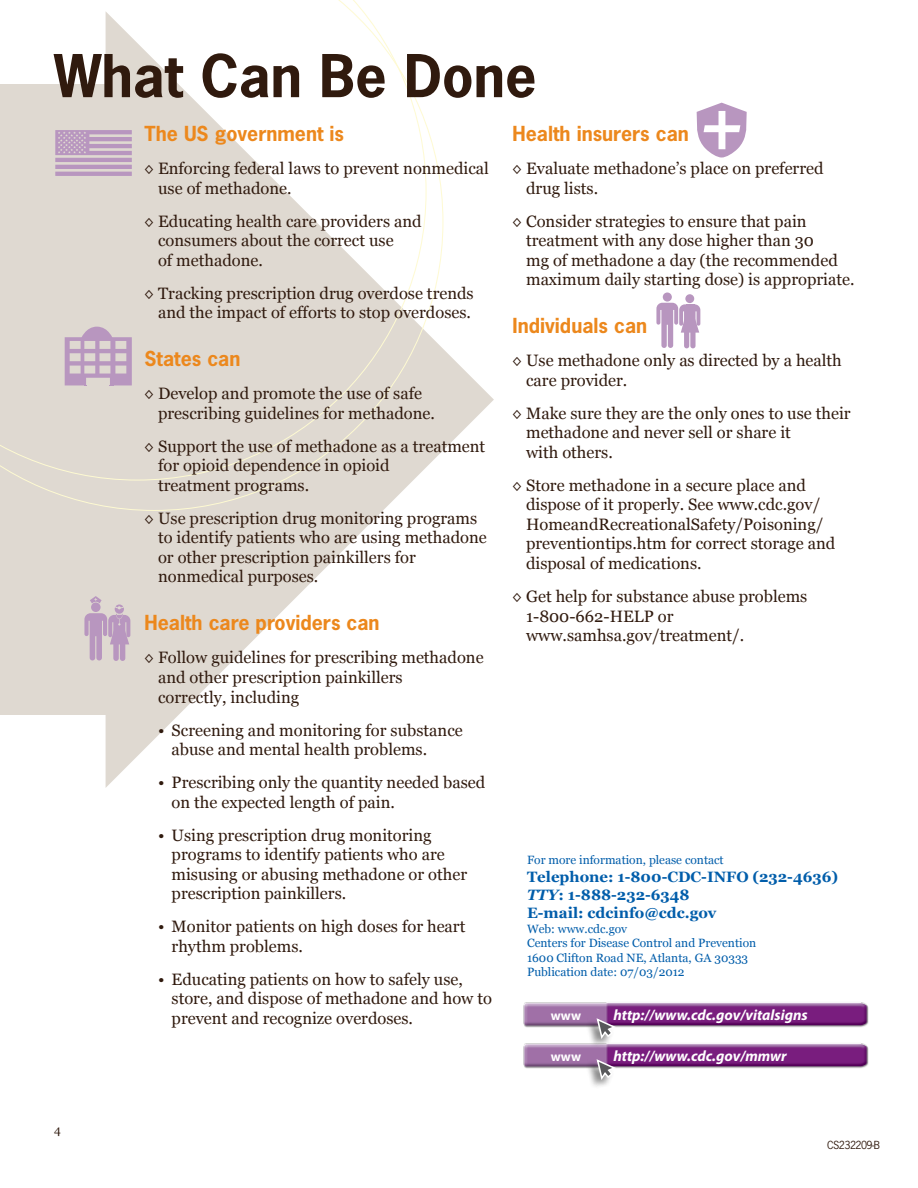
<style>
.page{position:relative;width:918px;height:1188px;background:#fff}
.page>*{position:absolute;margin:0;border:0;box-sizing:border-box;transform-origin:0 0}
.t1{font:700 55.5px "News Gothic Std";color:#301a0e}
.t2{font:700 19.5px "News Gothic Std";color:#ec881d}
.t3{font:16.5px/19.5px "Georgia";color:#301a0e}
.t4{font:700 15px/18px "Georgia";color:#005daa}
.t5{font:italic 700 15px "Myriad Pro";color:#fff}
.t6{font:700 13.2px "Myriad Pro";letter-spacing:.02em;color:#fff}
.t7{font:12px/14.4px "Georgia";color:#005daa}
.t8{font:12px "Georgia";color:#301a0e}
.t9{font:10.5px "News Gothic Std";letter-spacing:-.05em;color:#301a0e}
.s1{font-style:italic}
</style>
<div class="page">
<svg style="left:106px;top:211px;width:388px;height:576px"></svg>
<div style="left:0;top:84px;width:141px;height:631px;background:#dfd9d1"></div>
<svg style="left:25px;top:123px;width:418px;height:388px"></svg>
<svg style="left:0;top:0;width:426px;height:480px"></svg>
<svg style="left:65px;top:326px;width:67px;height:59px"></svg>
<img style="left:523px;top:1002px;width:346px;height:26px">
<img style="left:523px;top:1043px;width:346px;height:26px">
<div style="left:586px;top:1018px;width:30px;height:31px;background:#000;opacity:.45"></div>
<svg style="left:596px;top:1018px;width:22px;height:23px"></svg>
<div style="left:586px;top:1059px;width:30px;height:31px;background:#000;opacity:.45"></div>
<svg style="left:596px;top:1058px;width:22px;height:24px"></svg>
<svg style="left:697px;top:103px;width:50px;height:55px"></svg>
<svg style="left:55px;top:130px;width:77px;height:46px"></svg>
<svg style="left:84px;top:596px;width:46px;height:65px"></svg>
<svg style="left:656px;top:292px;width:44px;height:56px"></svg>
<div style="left:685px;top:294px;width:9px;height:9px;background:#b896bf;border-radius:50%"></div>
<div style="left:686px;top:304px;width:9px;height:11px;background:#b896bf"></div>
<h1 class="t1" style="left:54px;top:39px;width:484px">What Can Be Done</h1>
<p class="t8" style="left:54px;top:1123px;width:8px">4</p>
<p class="t2" style="left:145px;top:121px;width:201px">The US government is</p>
<p class="t3" style="left:158px;top:159px;width:332px;text-indent:-13px">◊ Enforcing federal laws to prevent nonmedical use of methadone.</p>
<p class="t3" style="left:158px;top:212px;width:265px;text-indent:-13px">◊ Educating health care providers and consumers about the correct use<br>of methadone.</p>
<p class="t3" style="left:145px;top:284px;width:331px;text-align:right">◊ Tracking prescription drug overdose trends and the impact of efforts to stop overdoses.</p>
<p class="t2" style="left:145px;top:346px;width:97px">States can</p>
<p class="t3" style="left:158px;top:384px;width:278px;text-indent:-13px">◊ Develop and promote the use of safe prescribing guidelines for methadone.</p>
<p class="t3" style="left:158px;top:437px;width:329px;text-indent:-13px">◊ Support the use of methadone as a treatment for opioid dependence in opioid<br>treatment programs.</p>
<p class="t3" style="left:158px;top:509px;width:330px;text-indent:-13px">◊ Use prescription drug monitoring programs to identify patients who are using methadone or other prescription painkillers for nonmedical purposes.</p>
<p class="t2" style="left:145px;top:610px;width:237px">Health care providers can</p>
<p class="t3" style="left:158px;top:648px;width:327px;text-indent:-13px">◊ Follow guidelines for prescribing methadone and other prescription painkillers<br>correctly, including</p>
<p class="t3" style="left:172px;top:720px;width:293px;text-indent:-13px">• Screening and monitoring for substance abuse and mental health problems.</p>
<p class="t3" style="left:172px;top:773px;width:315px;text-indent:-13px">• Prescribing only the quantity needed based on the expected length of pain.</p>
<p class="t3" style="left:172px;top:826px;width:297px;text-indent:-13px">• Using prescription drug monitoring programs to identify patients who are misusing or abusing methadone or other prescription painkillers.</p>
<p class="t3" style="left:172px;top:917px;width:295px;text-indent:-13px">• Monitor patients on high doses for heart rhythm problems.</p>
<p class="t3" style="left:172px;top:970px;width:322px;text-indent:-13px">• Educating patients on how to safely use, store, and dispose of methadone and how to prevent and recognize overdoses.</p>
<p class="t2" style="left:513px;top:121px;width:178px">Health insurers can</p>
<p class="t3" style="left:526px;top:159px;width:299px;text-indent:-13px">◊ Evaluate methadone’s place on preferred drug lists.</p>
<p class="t3" style="left:526px;top:212px;width:330px;text-indent:-13px">◊ Consider strategies to ensure that pain treatment with any dose higher than 30<br>mg of methadone a day (the recommended maximum daily starting dose) is appropriate.</p>
<p class="t2" style="left:513px;top:313px;width:136px">Individuals can</p>
<p class="t3" style="left:526px;top:351px;width:317px;text-indent:-13px">◊ Use methadone only as directed by a health care provider.</p>
<p class="t3" style="left:526px;top:404px;width:326px;text-indent:-13px">◊ Make sure they are the only ones to use their methadone and never sell or share it<br>with others.</p>
<p class="t3" style="left:526px;top:476px;width:311px;text-indent:-13px">◊ Store methadone in a secure place and dispose of it properly. See www.cdc.gov/ HomeandRecreationalSafety/Poisoning/ preventiontips.htm for correct storage and disposal of medications.</p>
<p class="t3" style="left:526px;top:587px;width:283px;text-indent:-13px">◊ Get help for substance abuse problems<br>1-800-662-HELP or www.samhsa.gov/treatment/.</p>
<p class="t7" style="left:527px;top:853px;width:198px">For more information, please contact</p>
<p class="t4" style="left:527px;top:868px;width:313px">Telephone: 1-800-CDC-INFO (232-4636)<br><span class="s1">TTY</span>: 1-888-232-6348<br>E-mail: cdcinfo@cdc.gov</p>
<p class="t7" style="left:527px;top:922px;width:231px">Web: www.cdc.gov<br>Centers for Disease Control and Prevention<br>1600 Clifton Road NE, Atlanta, GA 30333<br>Publication date: 07/03/2012</p>
<p class="t6" style="left:551px;top:1008px;width:32px">www</p>
<p class="t5" style="left:613px;top:1007px;width:196px">http://www.cdc.gov/vitalsigns</p>
<p class="t6" style="left:551px;top:1049px;width:32px">www</p>
<p class="t5" style="left:613px;top:1047px;width:175px">http://www.cdc.gov/mmwr</p>
<p class="t9" style="left:827px;top:1138px;width:54px">CS232209-B</p>
</div>
